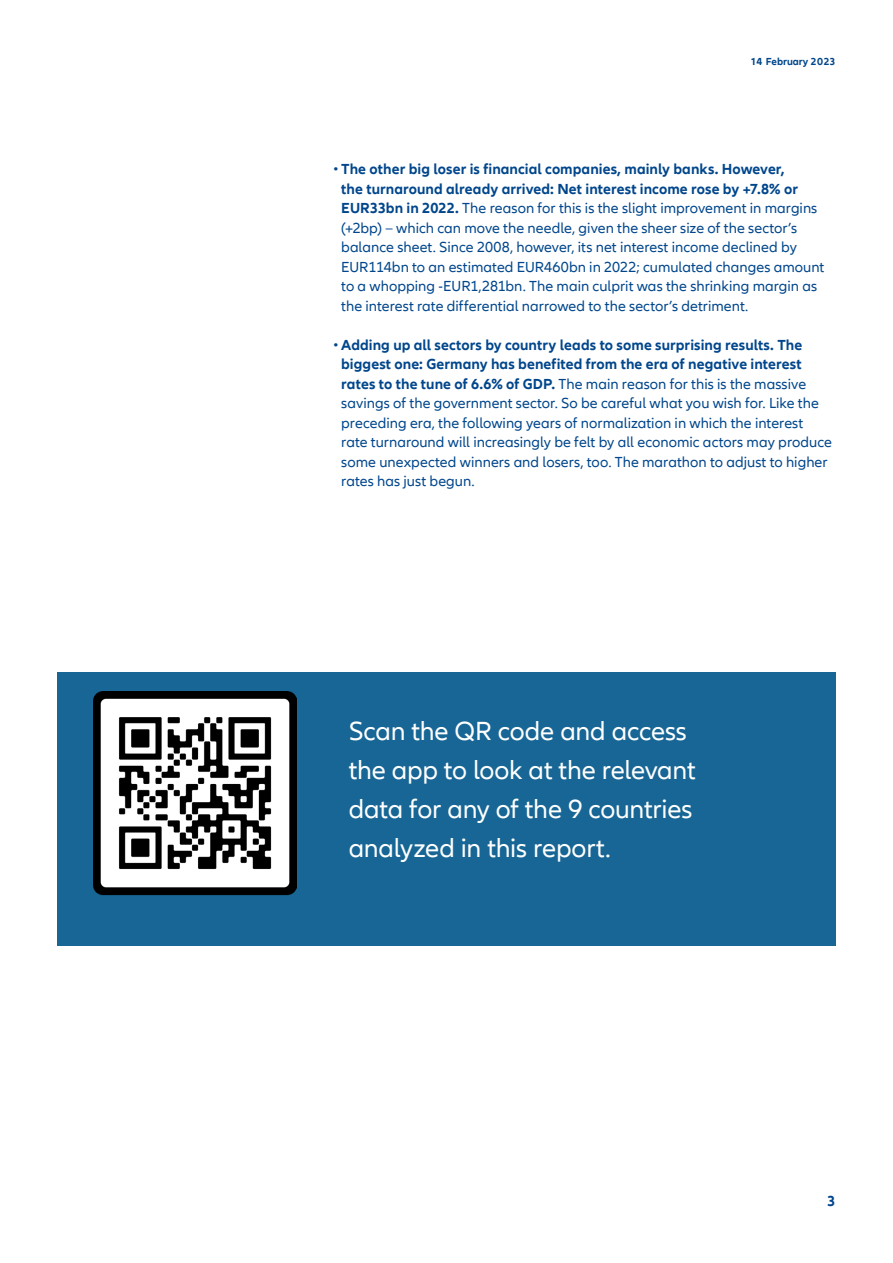
<style>
.page{position:relative;width:893px;height:1263px;background:#fff}
.page>*{position:absolute;margin:0;border:0;box-sizing:border-box;transform-origin:0 0}
.Copy_10_13pt{font:27px/39px "Allianz Neo";letter-spacing:-.005em;color:#fff}
.Copy_10_13pt-2{font:15px/19.5px "Allianz Neo";letter-spacing:.005em;color:#01468c}
.t1{font:700 15px "Allianz Neo";color:#01468c}
.t2{font:700 10.5px "Allianz Neo";color:#01468c}
.s1{font-weight:700}
</style>
<div class="page">
<div style="left:57px;top:672px;width:779px;height:273px;background:#176695"></div>
<img style="left:94px;top:692px;width:202px;height:204px">
<p class="t2" style="left:752px;top:56px;width:85px">14 February 2023</p>
<p class="Copy_10_13pt-2" style="left:341px;top:160px;width:485px;text-indent:-9px">• <span class="s1">The other big loser is financial companies, mainly banks. However,<br>the turnaround already arrived: Net interest income rose by +7.8% or EUR33bn in 2022.</span> The reason for this is the slight improvement in margins (+2bp) – which can move the needle, given the sheer size of the sector’s balance sheet. Since 2008, however, its net interest income declined by EUR114bn to an estimated EUR460bn in 2022; cumulated changes amount to a whopping -EUR1,281bn. The main culprit was the shrinking margin as the interest rate differential narrowed to the sector’s detriment.</p>
<p class="Copy_10_13pt-2" style="left:341px;top:336px;width:492px;text-indent:-9px">•<span class="s1">Adding up all sectors by country leads to some surprising results. The biggest one: Germany has benefited from the era of negative interest rates to the tune of 6.6% of GDP.</span> The main reason for this is the massive savings of the government sector. So be careful what you wish for. Like the preceding era, the following years of normalization in which the interest rate turnaround will increasingly be felt by all economic actors may produce some unexpected winners and losers, too. The marathon to adjust to higher rates has just begun.</p>
<p class="Copy_10_13pt" style="left:349px;top:712px;width:349px">Scan the QR code and access the app to look at the relevant data for any of the 9 countries analyzed in this report.</p>
<p class="t1" style="left:827px;top:1192px;width:10px">3</p>
</div>
